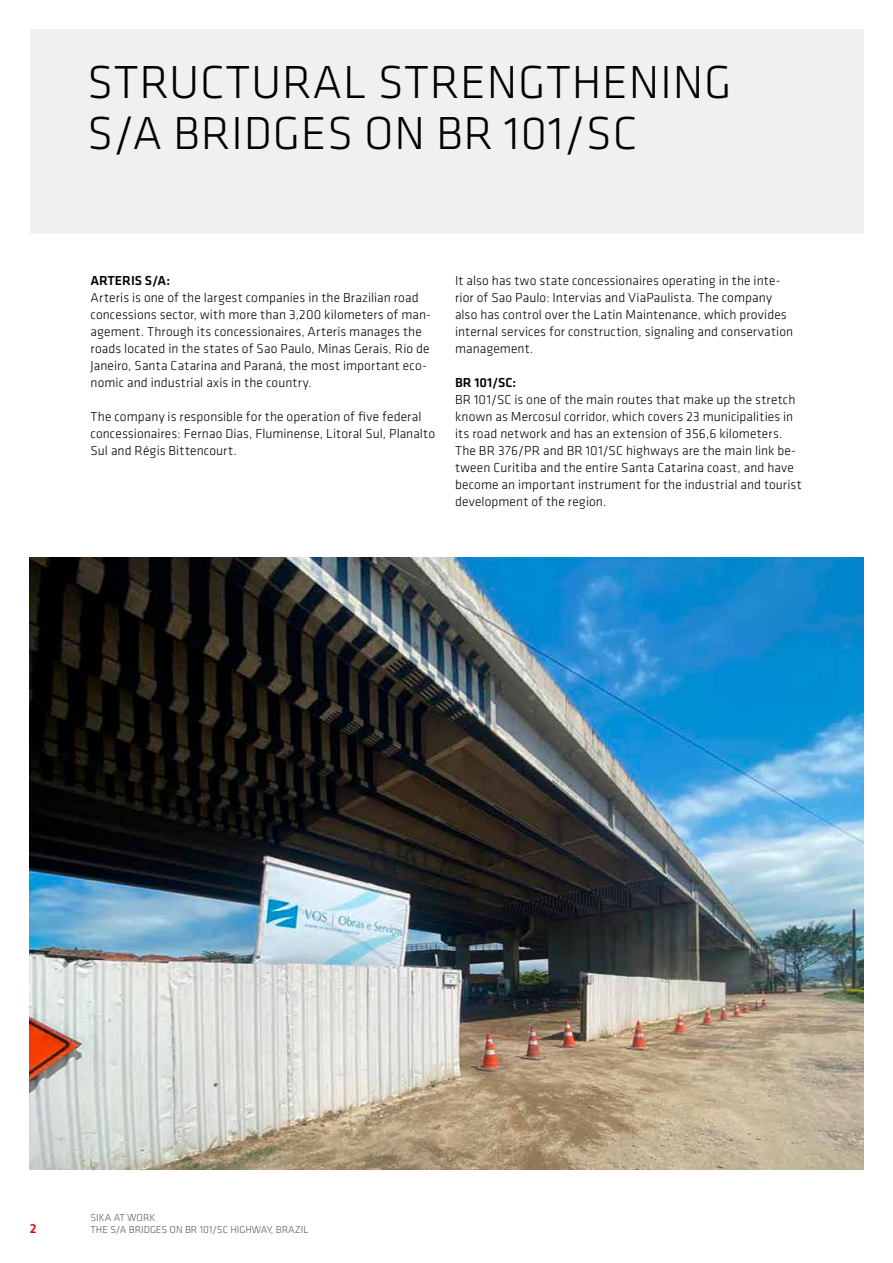
<style>
.page{position:relative;width:893px;height:1263px;background:#fff}
.page>*{position:absolute;margin:0;border:0;box-sizing:border-box;transform-origin:0 0}
.t1{font:300 48px/51px "Klavika";letter-spacing:.015em;color:#000}
.t2{font:300 13.5px/17px "Klavika";letter-spacing:.01em;color:#000}
.t3{font:500 13.5px "Klavika";color:#000}
.t4{font:500 13.5px "Klavika";color:#e2001a}
.t5{font:300 10.5px "Klavika";color:#58585a}
</style>
<div class="page">
<div style="left:30px;top:30px;width:833px;height:204px;background:#eceded"></div>
<img style="left:30px;top:557px;width:833px;height:612px">
<h1 class="t1" style="left:87px;top:56px;width:646px">STRUCTURAL STRENGTHENING<br>S/A BRIDGES ON BR 101/SC</h1>
<p class="t3" style="left:91px;top:271px;width:81px">ARTERIS S/A:</p>
<p class="t2" style="left:91px;top:289px;width:342px">Arteris is one of the largest companies in the Brazilian road concessions sector, with more than 3,200 kilometers of man&shy;agement. Through its concessionaires, Arteris manages the roads located in the states of Sao Paulo, Minas Gerais, Rio de Janeiro, Santa Catarina and Paraná, the most important eco&shy;nomic and industrial axis in the country.</p>
<p class="t2" style="left:91px;top:408px;width:346px">The company is responsible for the operation of five federal concessionaires: Fernao Dias, Fluminense, Litoral Sul, Planalto<br>Sul and Régis Bittencourt.</p>
<p class="t2" style="left:455px;top:272px;width:340px">It also has two state concessionaires operating in the inte&shy;rior of Sao Paulo: Intervias and ViaPaulista. The company also has control over the Latin Maintenance, which provides internal services for construction, signaling and conservation management.</p>
<p class="t3" style="left:455px;top:373px;width:63px">BR 101/SC:</p>
<p class="t2" style="left:455px;top:391px;width:348px">BR 101/SC is one of the main routes that make up the stretch known as Mercosul corridor, which covers 23 municipalities in its road network and has an extension of 356,6 kilometers.<br>The BR 376/PR and BR 101/SC highways are the main link be&shy;tween Curitiba and the entire Santa Catarina coast, and have become an important instrument for the industrial and tourist development of the region.</p>
<p class="t5" style="left:91px;top:1211px;width:66px">SIKA AT WORK</p>
<p class="t4" style="left:30px;top:1219px;width:8px">2</p>
<p class="t5" style="left:91px;top:1223px;width:220px">THE S/A BRIDGES ON BR 101/SC HIGHWAY, BRAZIL</p>
</div>
